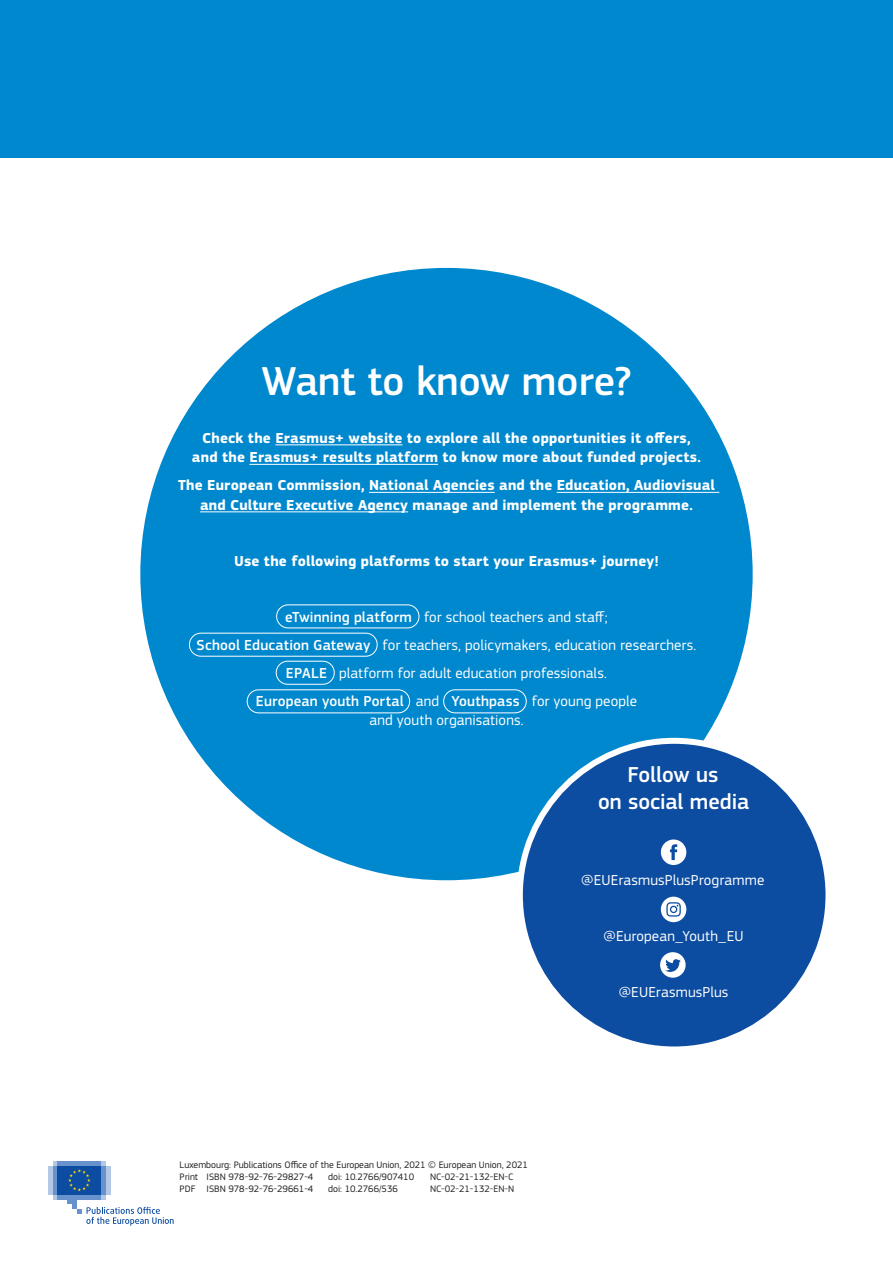
<style>
.page{position:relative;width:893px;height:1263px;background:#fff}
.page>*{position:absolute;margin:0;border:0;box-sizing:border-box;transform-origin:0 0}
.t1{font:500 42px "EC Square Sans Pro";color:#fff}
.t2{font:500 22.5px/27px "EC Square Sans Pro";color:#fff;text-align:center}
.Body{font:700 15px/19.5px "EC Square Sans Pro";letter-spacing:.015em;color:#fff;text-align:center}
.Body-2{font:15px/19.5px "EC Square Sans Pro";letter-spacing:.01em;color:#fff;text-align:center}
.t3{font:9.75px "EC Square Sans Pro";color:#231f20}
.s1{font-weight:500}
</style>
<div class="page">
<div style="left:140px;top:268px;width:613px;height:612px;background:#0088ce;border-radius:50%"></div>
<div style="left:276px;top:604px;width:143px;height:24px;border:1px solid #fff;border-radius:12px"></div>
<div style="left:189px;top:633px;width:189px;height:24px;border:1px solid #fff;border-radius:12px"></div>
<div style="left:276px;top:661px;width:59px;height:24px;border:1px solid #fff;border-radius:12px"></div>
<div style="left:247px;top:689px;width:163px;height:24px;border:1px solid #fff;border-radius:12px"></div>
<div style="left:443px;top:689px;width:84px;height:24px;border:1px solid #fff;border-radius:12px"></div>
<svg style="left:53px;top:1194px;width:53px;height:5px"></svg>
<svg style="left:53px;top:1161px;width:53px;height:5px"></svg>
<div style="left:58px;top:1161px;width:43px;height:5px;background:#6892cc"></div>
<div style="left:58px;top:1194px;width:43px;height:5px;background:#6892cc"></div>
<div style="left:101px;top:1166px;width:5px;height:28px;background:#6892cc"></div>
<div style="left:106px;top:1166px;width:5px;height:28px;background:#b3c8e5"></div>
<div style="left:53px;top:1166px;width:5px;height:28px;background:#6892cc"></div>
<div style="left:48px;top:1166px;width:5px;height:28px;background:#b3c8e5"></div>
<div style="left:67px;top:1194px;width:10px;height:10px;background:#6892cc"></div>
<div style="left:72px;top:1194px;width:5px;height:15px;background:#6892cc"></div>
<div style="left:58px;top:1166px;width:43px;height:28px;background:#0d4da1"></div>
<svg style="left:68px;top:1169px;width:23px;height:22px"></svg>
<svg style="left:77px;top:1207px;width:97px;height:19px"></svg>
<div style="left:0;top:0;width:893px;height:157px;background:#0088ce"></div>
<hr style="left:275px;top:444px;width:128px;height:1px;background:#fff">
<hr style="left:249px;top:464px;width:189px;height:1px;background:#fff">
<hr style="left:369px;top:492px;width:126px;height:1px;background:#fff">
<hr style="left:557px;top:492px;width:162px;height:1px;background:#fff">
<hr style="left:200px;top:511px;width:208px;height:1px;background:#fff">
<div style="left:520px;top:741px;width:308px;height:308px;background:#0d4da1;border-radius:50%"></div>
<svg style="left:661px;top:839px;width:25px;height:26px"></svg>
<svg style="left:661px;top:897px;width:25px;height:25px"></svg>
<svg style="left:660px;top:952px;width:26px;height:26px"></svg>
<h1 class="t1" style="left:261px;top:357px;width:371px">Want to know more?</h1>
<p class="Body" style="left:192px;top:428px;width:511px">Check the Erasmus+ website to explore all the opportunities it offers, and the Erasmus+ results platform to know more about funded projects.</p>
<p class="Body" style="left:178px;top:476px;width:538px">The European Commission, National Agencies and the Education, Audiovisual and Culture Executive Agency manage and implement the programme.</p>
<p class="Body" style="left:234px;top:551px;width:426px">Use the following platforms to start your Erasmus+ journey!</p>
<p class="Body-2" style="left:285px;top:607px;width:324px"><span class="s1">eTwinning platform</span> for school teachers and staff;</p>
<p class="Body-2" style="left:197px;top:635px;width:501px"><span class="s1">School Education Gateway</span> for teachers, policymakers, education researchers.</p>
<p class="Body-2" style="left:286px;top:663px;width:323px"><span class="s1">EPALE</span> platform for adult education professionals.</p>
<p class="Body-2" style="left:256px;top:691px;width:383px"><span class="s1">European youth Portal</span> and <span class="s1">Youthpass</span> for young people and youth organisations.</p>
<h3 class="t2" style="left:598px;top:762px;width:153px">Follow us<br>on social media</h3>
<p class="Body-2" style="left:581px;top:870px;width:185px">@EUErasmusPlusProgramme</p>
<p class="Body-2" style="left:604px;top:926px;width:142px">@European_Youth_EU</p>
<p class="t3" style="left:180px;top:1159px;width:350px">Luxembourg: Publications Office of the European Union, 2021 © European Union, 2021</p>
<p class="t3" style="left:180px;top:1171px;width:135px">Print ISBN 978-92-76-29827-4</p>
<p class="t3" style="left:328px;top:1171px;width:87px">doi: 10.2766/907410</p>
<p class="t3" style="left:430px;top:1171px;width:85px">NC-02-21-132-EN-C</p>
<p class="t3" style="left:180px;top:1183px;width:135px">PDF ISBN 978-92-76-29661-4</p>
<p class="t3" style="left:328px;top:1183px;width:71px">doi: 10.2766/536</p>
<p class="t3" style="left:430px;top:1183px;width:86px">NC-02-21-132-EN-N</p>
<p class="Body-2" style="left:619px;top:982px;width:111px">@EUErasmusPlus</p>
</div>
